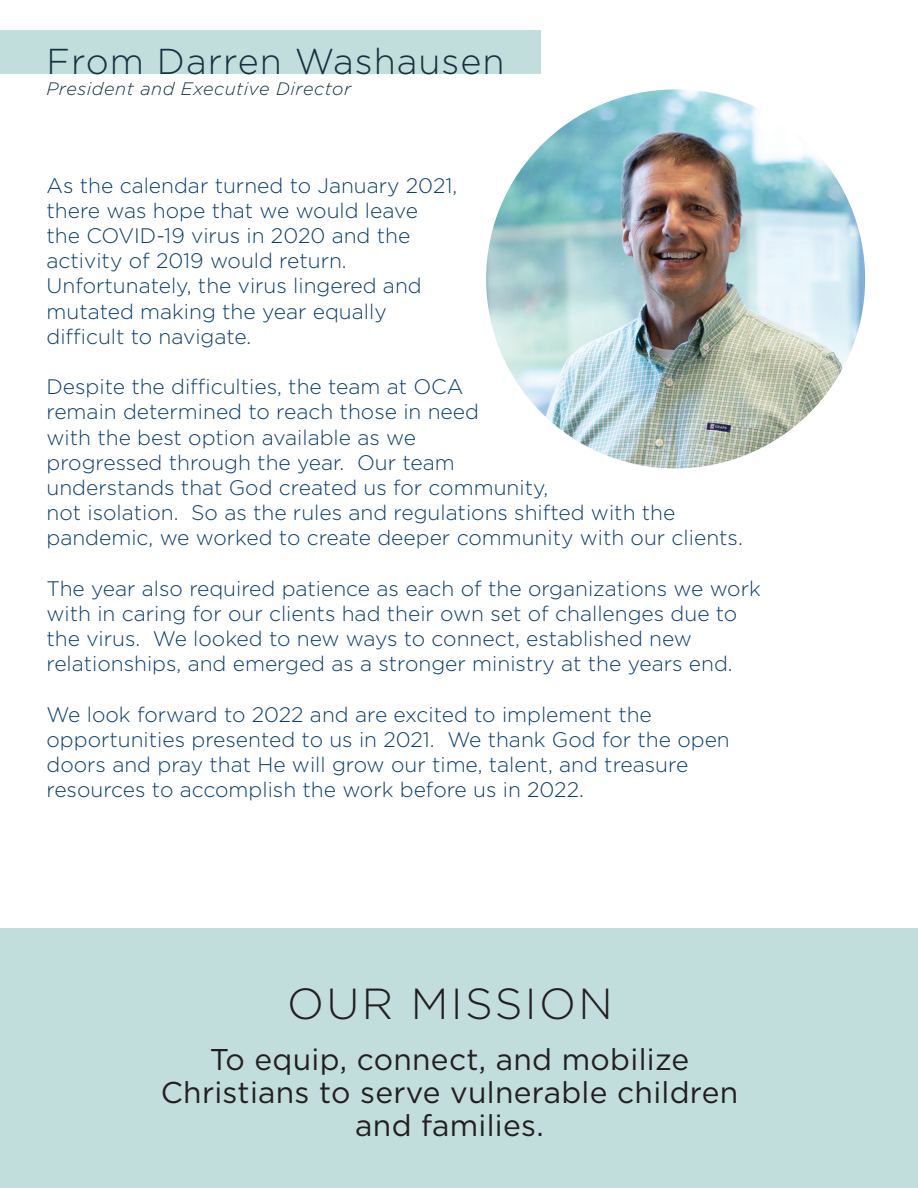
<style>
.page{position:relative;width:918px;height:1188px;background:#fff}
.page>*{position:absolute;margin:0;border:0;box-sizing:border-box;transform-origin:0 0}
.t1{font:300 43.5px "Gotham HTF";letter-spacing:.055em;color:#231f20}
.t2{font:300 36px "Gotham HTF";letter-spacing:.03em;color:#163141}
.t3{font:30px/33px "Gotham HTF";letter-spacing:.01em;color:#231f20;text-align:center}
.t4{font:300 21px/25.2px "Gotham HTF";color:#0b3e71}
.t5{font:italic 300 18px "Gotham HTF";letter-spacing:.03em;color:#163141}
</style>
<div class="page">
<div style="left:0;top:30px;width:541px;height:44px;background:#c1dedc"></div>
<img style="left:486px;top:89px;width:379px;height:379px;border-radius:189px">
<div style="left:0;top:929px;width:918px;height:259px;background:#c1dedc"></div>
<h2 class="t2" style="left:47px;top:41px;width:460px">From Darren Washausen</h2>
<p class="t5" style="left:47px;top:79px;width:306px">President and Executive Director</p>
<p class="t4" style="left:47px;top:172px;width:412px">As the calendar turned to January 2021, there was hope that we would leave<br>the COVID-19 virus in 2020 and the activity of 2019 would return.<br>Unfortunately, the virus lingered and mutated making the year equally difficult to navigate.</p>
<p class="t4" style="left:47px;top:374px;width:698px">Despite the difficulties, the team at OCA<br>remain determined to reach those in need<br>with the best option available as we<br>progressed through the year. Our team<br>understands that God created us for community,<br>not isolation. So as the rules and regulations shifted with the pandemic, we worked to create deeper community with our clients.</p>
<p class="t4" style="left:47px;top:576px;width:716px">The year also required patience as each of the organizations we work with in caring for our clients had their own set of challenges due to the virus. We looked to new ways to connect, established new relationships, and emerged as a stronger ministry at the years end.</p>
<p class="t4" style="left:47px;top:702px;width:685px">We look forward to 2022 and are excited to implement the opportunities presented to us in 2021. We thank God for the open doors and pray that He will grow our time, talent, and treasure resources to accomplish the work before us in 2022.</p>
<h1 class="t1" style="left:287px;top:980px;width:327px">OUR MISSION</h1>
<h3 class="t3" style="left:161px;top:1042px;width:579px">To equip, connect, and mobilize<br>Christians to serve vulnerable children and families.</h3>
</div>
